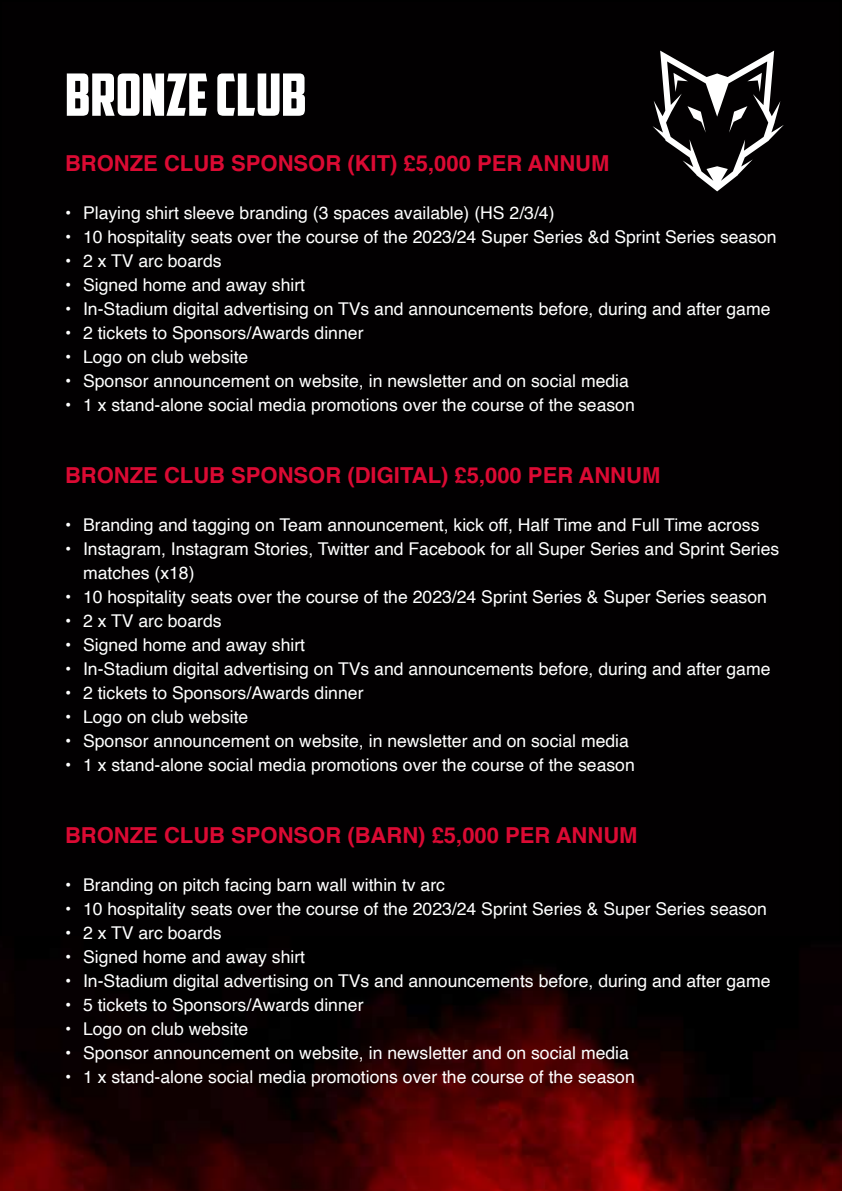
<style>
.page{position:relative;width:842px;height:1191px;background:#fff}
.page>*{position:absolute;margin:0;border:0;box-sizing:border-box;transform-origin:0 0}
.t1{font:58.4px "American Captain";color:#fff}
.t2{font:700 22px "Helvetica";color:#db0a33}
.t3{font:17.6px/24px "Helvetica";color:#fff}
</style>
<div class="page">
<div style="left:0;top:0;width:842px;height:936px;background:#020001"></div>
<img style="left:0;top:936px;width:842px;height:255px">
<svg style="left:652px;top:51px;width:132px;height:140px"></svg>
<h1 class="t1" style="left:65px;top:60px;width:243px">BRONZE CLUB</h1>
<p class="t2" style="left:65px;top:150px;width:546px">BRONZE CLUB SPONSOR (KIT) £5,000 PER ANNUM</p>
<p class="t3" style="left:65px;top:201px;width:491px">• Playing shirt sleeve branding (3 spaces available) (HS 2/3/4)</p>
<p class="t3" style="left:65px;top:225px;width:713px">• 10 hospitality seats over the course of the 2023/24 Super Series &amp;d Sprint Series season</p>
<p class="t3" style="left:65px;top:249px;width:158px">• 2 x TV arc boards</p>
<p class="t3" style="left:65px;top:273px;width:242px">• Signed home and away shirt</p>
<p class="t3" style="left:65px;top:297px;width:707px">• In-Stadium digital advertising on TVs and announcements before, during and after game</p>
<p class="t3" style="left:65px;top:321px;width:300px">• 2 tickets to Sponsors/Awards dinner</p>
<p class="t3" style="left:65px;top:345px;width:185px">• Logo on club website</p>
<p class="t3" style="left:65px;top:369px;width:565px">• Sponsor announcement on website, in newsletter and on social media</p>
<p class="t3" style="left:65px;top:393px;width:571px">• 1 x stand-alone social media promotions over the course of the season</p>
<p class="t2" style="left:65px;top:462px;width:597px">BRONZE CLUB SPONSOR (DIGITAL) £5,000 PER ANNUM</p>
<p class="t3" style="left:65px;top:513px;width:696px">• Branding and tagging on Team announcement, kick off, Half Time and Full Time across</p>
<p class="t3" style="left:83px;top:537px;width:698px;text-indent:-18px">• Instagram, Instagram Stories, Twitter and Facebook for all Super Series and Sprint Series matches (x18)</p>
<p class="t3" style="left:65px;top:585px;width:703px">• 10 hospitality seats over the course of the 2023/24 Sprint Series &amp; Super Series season</p>
<p class="t3" style="left:65px;top:609px;width:158px">• 2 x TV arc boards</p>
<p class="t3" style="left:65px;top:633px;width:242px">• Signed home and away shirt</p>
<p class="t3" style="left:65px;top:657px;width:707px">• In-Stadium digital advertising on TVs and announcements before, during and after game</p>
<p class="t3" style="left:65px;top:681px;width:300px">• 2 tickets to Sponsors/Awards dinner</p>
<p class="t3" style="left:65px;top:705px;width:185px">• Logo on club website</p>
<p class="t3" style="left:65px;top:729px;width:565px">• Sponsor announcement on website, in newsletter and on social media</p>
<p class="t3" style="left:65px;top:753px;width:571px">• 1 x stand-alone social media promotions over the course of the season</p>
<p class="t2" style="left:65px;top:822px;width:574px">BRONZE CLUB SPONSOR (BARN) £5,000 PER ANNUM</p>
<p class="t3" style="left:65px;top:873px;width:381px">• Branding on pitch facing barn wall within tv arc</p>
<p class="t3" style="left:65px;top:897px;width:703px">• 10 hospitality seats over the course of the 2023/24 Sprint Series &amp; Super Series season</p>
<p class="t3" style="left:65px;top:921px;width:158px">• 2 x TV arc boards</p>
<p class="t3" style="left:65px;top:945px;width:242px">• Signed home and away shirt</p>
<p class="t3" style="left:65px;top:969px;width:707px">• In-Stadium digital advertising on TVs and announcements before, during and after game</p>
<p class="t3" style="left:65px;top:993px;width:300px">• 5 tickets to Sponsors/Awards dinner</p>
<p class="t3" style="left:65px;top:1017px;width:185px">• Logo on club website</p>
<p class="t3" style="left:65px;top:1041px;width:565px">• Sponsor announcement on website, in newsletter and on social media</p>
<p class="t3" style="left:65px;top:1065px;width:571px">• 1 x stand-alone social media promotions over the course of the season</p>
</div>
